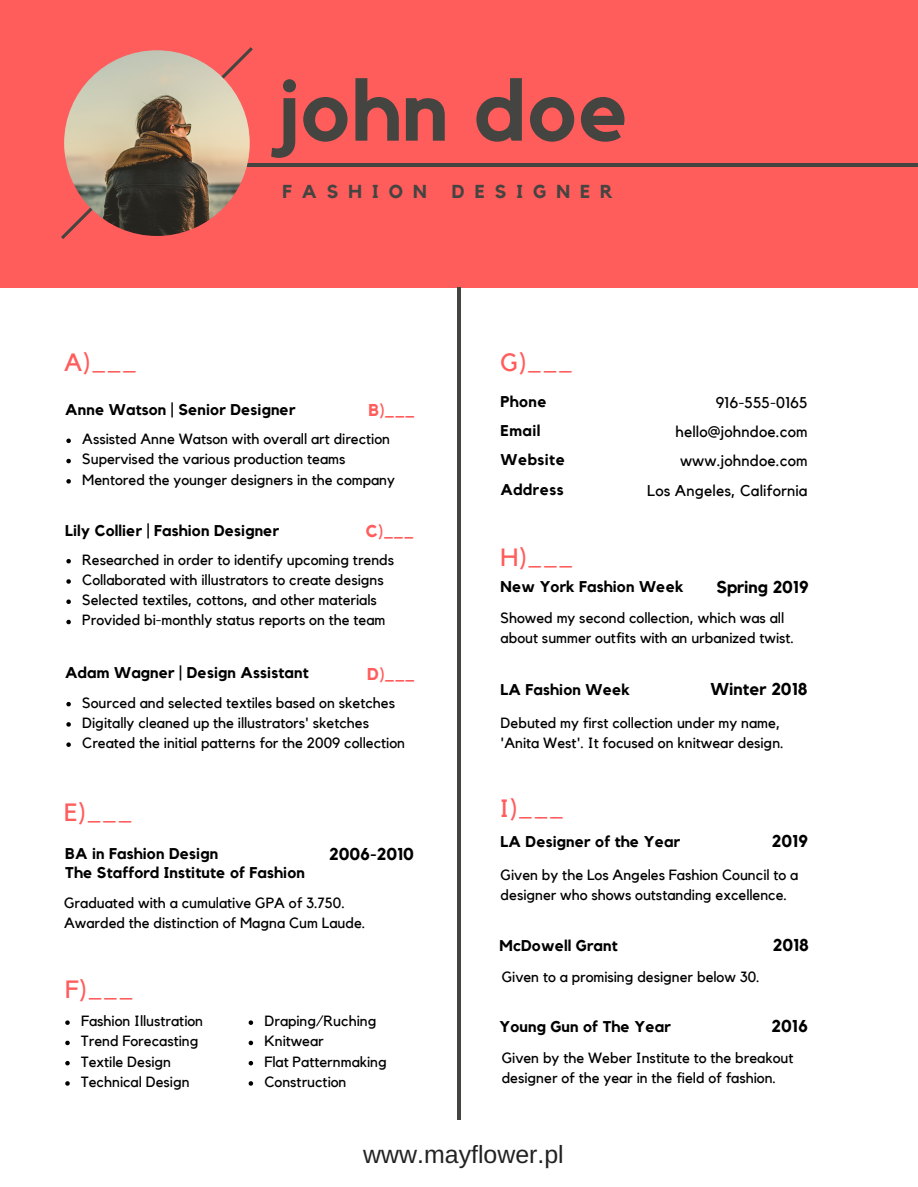
<style>
.page{position:relative;width:918px;height:1187px;background:#fff}
.page>*{position:absolute;margin:0;border:0;box-sizing:border-box;transform-origin:0 0}
.t1{font:700 85.65px "Kollektif";letter-spacing:.02em;color:#444440}
.t2{font:24.9px "Kollektif";color:#ff5c5c}
.t3{font:24.9px "Arimo";color:#222}
.t4{font:700 18.75px "Kollektif";letter-spacing:.54em;color:#444440}
.t5{font:700 17.1px "Kollektif";color:#000}
.t6{font:700 17.1px "Kollektif";color:#ff5c5c}
.t7{font:700 15.6px/19.2px "Kollektif";letter-spacing:.01em;color:#000}
.t8{font:15.6px/29.2px "Kollektif";letter-spacing:.01em;color:#000;text-align:right}
.t9{font:700 15.6px/29.2px "Kollektif";letter-spacing:.03em;color:#000}
.t10{font:14.85px/20.2px "Kollektif";color:#000}
</style>
<div class="page">
<div style="left:0;top:0;width:918px;height:288px;background:#ff5c5c"></div>
<hr style="left:226px;top:163px;width:692px;height:3px;background:#444440">
<svg style="left:61px;top:47px;width:192px;height:192px"></svg>
<img style="left:64px;top:50px;width:186px;height:186px;border-radius:50%">
<svg style="left:66px;top:438px;width:5px;height:5px"></svg>
<svg style="left:66px;top:459px;width:5px;height:4px"></svg>
<svg style="left:66px;top:479px;width:5px;height:4px"></svg>
<svg style="left:66px;top:559px;width:5px;height:4px"></svg>
<svg style="left:66px;top:579px;width:5px;height:5px"></svg>
<svg style="left:66px;top:599px;width:5px;height:5px"></svg>
<svg style="left:66px;top:620px;width:5px;height:4px"></svg>
<svg style="left:66px;top:702px;width:5px;height:4px"></svg>
<svg style="left:66px;top:722px;width:5px;height:4px"></svg>
<svg style="left:66px;top:742px;width:5px;height:5px"></svg>
<hr style="left:457px;top:287px;width:4px;height:833px;background:#444440">
<svg style="left:65px;top:1020px;width:5px;height:4px"></svg>
<svg style="left:65px;top:1040px;width:5px;height:5px"></svg>
<svg style="left:65px;top:1061px;width:5px;height:4px"></svg>
<svg style="left:65px;top:1081px;width:5px;height:4px"></svg>
<svg style="left:249px;top:1020px;width:4px;height:4px"></svg>
<svg style="left:249px;top:1040px;width:4px;height:5px"></svg>
<svg style="left:249px;top:1061px;width:4px;height:4px"></svg>
<svg style="left:249px;top:1081px;width:4px;height:4px"></svg>
<h1 class="t1" style="left:276px;top:71px;width:355px">john doe</h1>
<p class="t4" style="left:282px;top:182px;width:146px">FASHION</p>
<p class="t4" style="left:452px;top:182px;width:163px">DESIGNER</p>
<h2 class="t2" style="left:64px;top:351px;width:74px">A)___</h2>
<p class="t7" style="left:65px;top:401px;width:232px">Anne Watson | Senior Designer</p>
<p class="t6" style="left:368px;top:402px;width:48px">B)___</p>
<p class="t10" style="left:82px;top:429px;width:314px">Assisted Anne Watson with overall art direction<br>Supervised the various production teams<br>Mentored the younger designers in the company</p>
<p class="t7" style="left:65px;top:521px;width:215px">Lily Collier | Fashion Designer</p>
<p class="t6" style="left:366px;top:523px;width:50px">C)___</p>
<h2 class="t2" style="left:501px;top:351px;width:74px">G)___</h2>
<p class="t9" style="left:501px;top:387px;width:66px">Phone<br>Email<br>Website<br>Address</p>
<p class="t8" style="left:647px;top:388px;width:162px">916-555-0165 hello@johndoe.com www.johndoe.com<br>Los Angeles, California</p>
<p class="t10" style="left:82px;top:550px;width:314px">Researched in order to identify upcoming trends Collaborated with illustrators to create designs Selected textiles, cottons, and other materials Provided bi-monthly status reports on the team</p>
<p class="t7" style="left:65px;top:664px;width:245px">Adam Wagner | Design Assistant</p>
<p class="t6" style="left:367px;top:666px;width:49px">D)___</p>
<p class="t10" style="left:82px;top:693px;width:324px">Sourced and selected textiles based on sketches<br>Digitally cleaned up the illustrators' sketches<br>Created the initial patterns for the 2009 collection</p>
<h2 class="t2" style="left:64px;top:801px;width:70px">E)___</h2>
<p class="t7" style="left:65px;top:844px;width:241px">BA in Fashion Design<br>The Stafford Institute of Fashion</p>
<p class="t5" style="left:329px;top:846px;width:86px">2006-2010</p>
<p class="t10" style="left:64px;top:893px;width:303px">Graduated with a cumulative GPA of 3.750.<br>Awarded the distinction of Magna Cum Laude.</p>
<h2 class="t2" style="left:65px;top:978px;width:70px">F)___</h2>
<p class="t10" style="left:81px;top:1011px;width:124px">Fashion Illustration<br>Trend Forecasting<br>Textile Design<br>Technical Design</p>
<p class="t10" style="left:264px;top:1011px;width:124px">Draping/Ruching<br>Knitwear<br>Flat Patternmaking<br>Construction</p>
<h2 class="t2" style="left:501px;top:546px;width:74px">H)___</h2>
<p class="t7" style="left:501px;top:577px;width:184px">New York Fashion Week</p>
<p class="t5" style="left:717px;top:579px;width:94px">Spring 2019</p>
<p class="t10" style="left:501px;top:608px;width:295px">Showed my second collection, which was all about summer outfits with an urbanized twist.</p>
<p class="t7" style="left:501px;top:681px;width:131px">LA Fashion Week</p>
<p class="t5" style="left:711px;top:681px;width:99px">Winter 2018</p>
<p class="t10" style="left:501px;top:713px;width:285px">Debuted my first collection under my name, 'Anita West'. It focused on knitwear design.</p>
<h2 class="t2" style="left:500px;top:796px;width:66px">I)___</h2>
<p class="t7" style="left:501px;top:833px;width:181px">LA Designer of the Year</p>
<p class="t5" style="left:772px;top:833px;width:38px">2019</p>
<p class="t10" style="left:501px;top:865px;width:299px">Given by the Los Angeles Fashion Council to a designer who shows outstanding excellence.</p>
<p class="t7" style="left:500px;top:936px;width:120px">McDowell Grant</p>
<p class="t10" style="left:502px;top:967px;width:260px">Given to a promising designer below 30.</p>
<p class="t5" style="left:773px;top:937px;width:38px">2018</p>
<p class="t7" style="left:500px;top:1017px;width:173px">Young Gun of The Year</p>
<p class="t5" style="left:771px;top:1018px;width:38px">2016</p>
<p class="t10" style="left:502px;top:1048px;width:293px">Given by the Weber Institute to the breakout designer of the year in the field of fashion.</p>
<h2 class="t3" style="left:363px;top:1140px;width:202px">www.mayflower.pl</h2>
</div>
